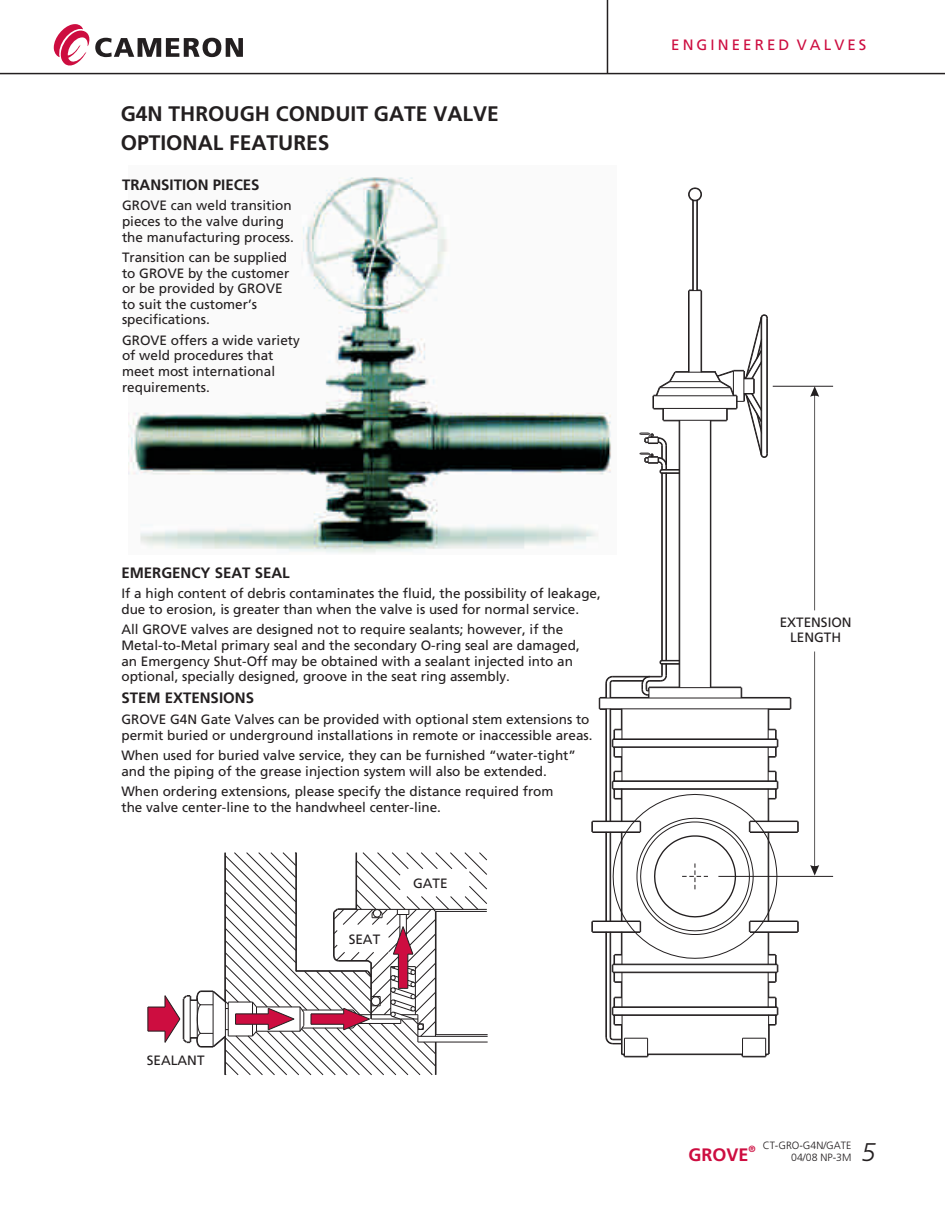
<style>
.page{position:relative;width:945px;height:1215px;background:#fff}
.page>*{position:absolute;margin:0;border:0;box-sizing:border-box;transform-origin:0 0}
.t1{font:italic 300 25.5px "Frutiger";color:#231f20}
.t2{font:700 21px/29.2px "Frutiger";color:#231f20}
.t3{font:700 18px "Frutiger";color:#cd0d40}
.t4{font:700 15px "Frutiger";color:#231f20}
.t5{font:15px "Frutiger Roman";letter-spacing:.21em;color:#cd0d40}
.t6{font:13.5px/15.6px "Frutiger Roman";color:#231f20}
.t7{font:300 10.5px/11.9px "Frutiger";color:#231f20;text-align:right}
.t8{font:700 9px "Frutiger";color:#cd0d40}
</style>
<div class="page">
<svg style="left:688px;top:187px;width:14px;height:15px"></svg>
<hr style="left:689px;top:291px;width:1px;height:81px;background:#231f20">
<hr style="left:688px;top:291px;width:1px;height:81px;background:#231f20">
<hr style="left:693px;top:200px;width:1px;height:91px;background:#231f20">
<hr style="left:692px;top:200px;width:1px;height:91px;background:#231f20">
<hr style="left:696px;top:200px;width:1px;height:91px;background:#231f20">
<hr style="left:697px;top:200px;width:1px;height:91px;background:#231f20">
<hr style="left:701px;top:291px;width:1px;height:81px;background:#231f20">
<hr style="left:675px;top:372px;width:41px;height:1px;background:#231f20">
<hr style="left:654px;top:395px;width:83px;height:1px;background:#231f20">
<hr style="left:654px;top:408px;width:83px;height:1px;background:#231f20">
<hr style="left:660px;top:387px;width:70px;height:1px;background:#231f20">
<hr style="left:670px;top:381px;width:50px;height:1px;background:#231f20">
<hr style="left:663px;top:420px;width:64px;height:1px;background:#231f20">
<svg style="left:652px;top:371px;width:37px;height:50px"></svg>
<hr style="left:679px;top:420px;width:1px;height:268px;background:#231f20">
<hr style="left:665px;top:473px;width:1px;height:188px;background:#231f20">
<hr style="left:666px;top:473px;width:1px;height:188px;background:#231f20">
<hr style="left:662px;top:473px;width:1px;height:188px;background:#231f20">
<hr style="left:661px;top:473px;width:1px;height:188px;background:#231f20">
<svg style="left:639px;top:432px;width:41px;height:43px"></svg>
<svg style="left:701px;top:314px;width:67px;height:145px"></svg>
<hr style="left:592px;top:821px;width:48px;height:1px;background:#231f20">
<svg style="left:591px;top:822px;width:2px;height:10px"></svg>
<hr style="left:592px;top:831px;width:48px;height:1px;background:#231f20">
<hr style="left:592px;top:832px;width:48px;height:1px;background:#231f20">
<hr style="left:592px;top:921px;width:48px;height:1px;background:#231f20">
<svg style="left:591px;top:922px;width:2px;height:10px"></svg>
<hr style="left:592px;top:931px;width:48px;height:1px;background:#231f20">
<hr style="left:592px;top:932px;width:48px;height:1px;background:#231f20">
<hr style="left:710px;top:420px;width:1px;height:268px;background:#231f20">
<hr style="left:750px;top:821px;width:48px;height:1px;background:#231f20">
<svg style="left:797px;top:822px;width:2px;height:10px"></svg>
<hr style="left:750px;top:831px;width:48px;height:1px;background:#231f20">
<hr style="left:750px;top:832px;width:48px;height:1px;background:#231f20">
<hr style="left:750px;top:921px;width:48px;height:1px;background:#231f20">
<svg style="left:797px;top:922px;width:2px;height:10px"></svg>
<hr style="left:750px;top:931px;width:48px;height:1px;background:#231f20">
<hr style="left:750px;top:932px;width:48px;height:1px;background:#231f20">
<svg style="left:599px;top:660px;width:192px;height:397px"></svg>
<hr style="left:0;top:73px;width:945px;height:1px;background:#231f20">
<hr style="left:607px;top:0;width:1px;height:73px;background:#231f20">
<svg style="left:54px;top:24px;width:189px;height:42px"></svg>
<img style="left:129px;top:177px;width:482px;height:376px">
<svg style="left:147px;top:852px;width:341px;height:224px"></svg>
<hr style="left:295px;top:853px;width:1px;height:118px;background:#231f20">
<hr style="left:296px;top:853px;width:1px;height:118px;background:#231f20">
<hr style="left:718px;top:876px;width:115px;height:1px;background:#231f20">
<hr style="left:773px;top:386px;width:60px;height:1px;background:#231f20">
<svg style="left:810px;top:652px;width:9px;height:224px"></svg>
<svg style="left:810px;top:386px;width:9px;height:224px"></svg>
<h2 class="t2" style="left:121px;top:99px;width:380px">G4N THROUGH CONDUIT GATE VALVE<br>OPTIONAL FEATURES</h2>
<p class="t4" style="left:122px;top:175px;width:139px">TRANSITION PIECES</p>
<p class="t6" style="left:122px;top:198px;width:173px">GROVE can weld transition pieces to the valve during the manufacturing process.</p>
<p class="t6" style="left:122px;top:249px;width:169px">Transition can be supplied to GROVE by the customer or be provided by GROVE to suit the customer’s specifications.</p>
<p class="t6" style="left:122px;top:332px;width:179px">GROVE offers a wide variety of weld procedures that meet most international requirements.</p>
<p class="t4" style="left:121px;top:564px;width:170px">EMERGENCY SEAT SEAL</p>
<p class="t6" style="left:121px;top:586px;width:481px">If a high content of debris contaminates the fluid, the possibility of leakage, due to erosion, is greater than when the valve is used for normal service.</p>
<p class="t6" style="left:121px;top:622px;width:460px">All GROVE valves are designed not to require sealants; however, if the Metal-to-Metal primary seal and the secondary O-ring seal are damaged, an Emergency Shut-Off may be obtained with a sealant injected into an optional, specially designed, groove in the seat ring assembly.</p>
<p class="t4" style="left:121px;top:689px;width:134px">STEM EXTENSIONS</p>
<p class="t6" style="left:121px;top:712px;width:473px">GROVE G4N Gate Valves can be provided with optional stem extensions to permit buried or underground installations in remote or inaccessible areas.</p>
<p class="t6" style="left:121px;top:748px;width:456px">When used for buried valve service, they can be furnished “water-tight” and the piping of the grease injection system will also be extended.</p>
<p class="t6" style="left:121px;top:784px;width:434px">When ordering extensions, please specify the distance required from the valve center-line to the handwheel center-line.</p>
<p class="t6" style="left:147px;top:1052px;width:59px">SEALANT</p>
<p class="t6" style="left:349px;top:932px;width:33px">SEAT</p>
<p class="t6" style="left:413px;top:875px;width:36px">GATE</p>
<p class="t5" style="left:671px;top:36px;width:197px">ENGINEERED VALVES</p>
<p class="t6" style="left:780px;top:614px;width:74px;text-align:center">EXTENSION<br>LENGTH</p>
<p class="t8" style="left:748px;top:1143px;width:9px">®</p>
<h3 class="t3" style="left:688px;top:1144px;width:62px">GROVE</h3>
<p class="t7" style="left:763px;top:1140px;width:90px">CT-GRO-G4N/GATE<br>04/08 NP-3M</p>
<h1 class="t1" style="left:861px;top:1137px;width:16px">5</h1>
</div>
